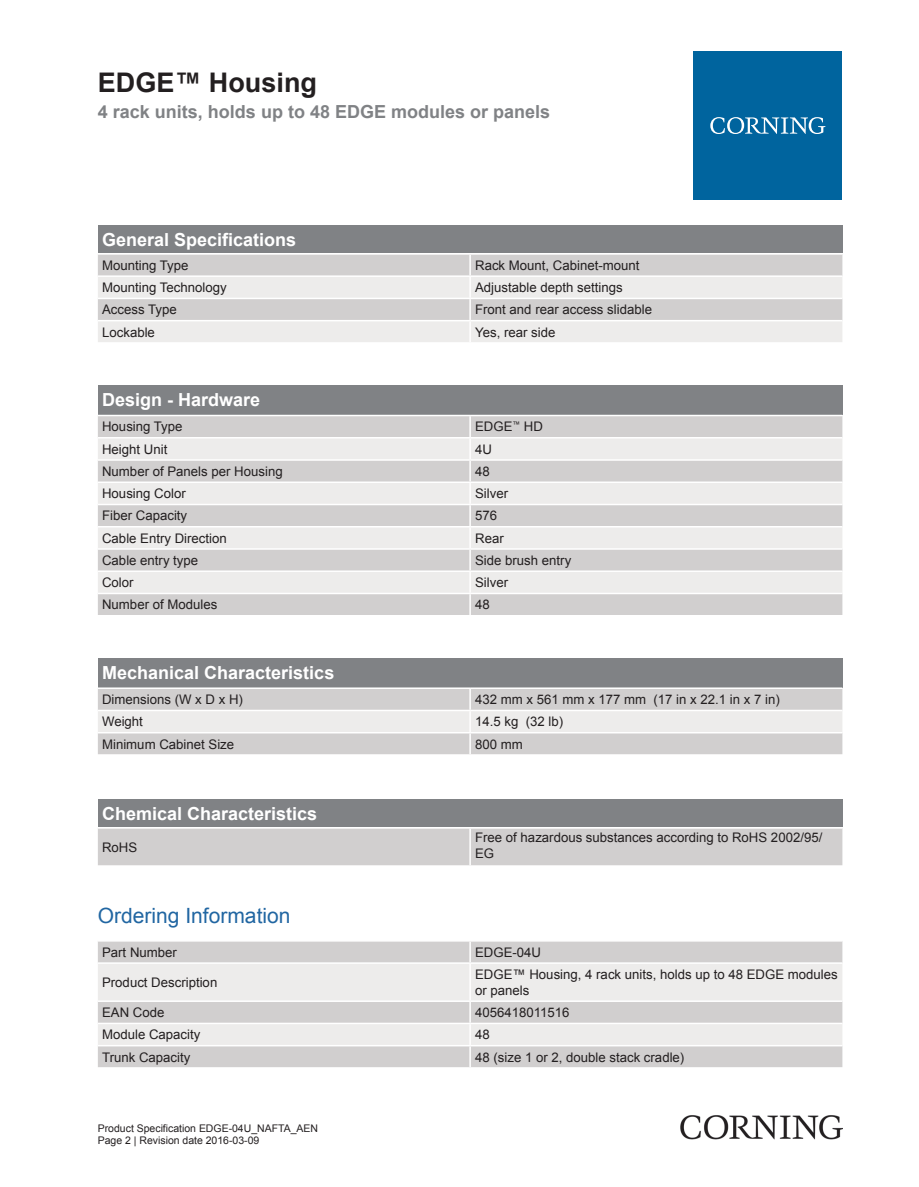
<style>
.page{position:relative;width:919px;height:1187px;background:#fff}
.page>*{position:absolute;margin:0;border:0;box-sizing:border-box;transform-origin:0 0}
.t1{font:700 27px "Arial";color:#231f20}
.t2{font:21px "Arial";color:#2166a2}
.t3{font:700 18px "Arial";color:#fff}
.t4{font:700 18px "Arial";color:#808285}
.t5{font:13.2px/15.9px "Arial";color:#231f20}
.t6{font:10.5px/12.6px "Arial";color:#231f20}
</style>
<div class="page">
<div style="left:98px;top:225px;width:744px;height:28px;background:#808285"></div>
<div style="left:98px;top:255px;width:744px;height:20px;background:#d1cfcf"></div>
<svg style="left:98px;top:277px;width:744px;height:65px;background:#e4e2e2"></svg>
<hr style="left:469px;top:255px;width:2px;height:20px;background:#fff">
<hr style="left:469px;top:277px;width:2px;height:21px;background:#fff">
<hr style="left:469px;top:299px;width:2px;height:21px;background:#fff">
<hr style="left:469px;top:321px;width:2px;height:21px;background:#fff">
<hr style="left:98px;top:298px;width:372px;height:1px;background:#fff">
<hr style="left:470px;top:298px;width:372px;height:1px;background:#fff">
<hr style="left:98px;top:320px;width:372px;height:1px;background:#fff">
<hr style="left:470px;top:320px;width:372px;height:1px;background:#fff">
<div style="left:98px;top:385px;width:744px;height:29px;background:#808285"></div>
<div style="left:98px;top:416px;width:744px;height:199px;background:#d1cfcf"></div>
<svg style="left:98px;top:438px;width:744px;height:154px;background:#e1e0df"></svg>
<hr style="left:469px;top:416px;width:2px;height:21px;background:#fff">
<hr style="left:469px;top:438px;width:2px;height:21px;background:#fff">
<hr style="left:469px;top:460px;width:2px;height:21px;background:#fff">
<hr style="left:469px;top:483px;width:2px;height:20px;background:#fff">
<hr style="left:469px;top:505px;width:2px;height:21px;background:#fff">
<hr style="left:469px;top:527px;width:2px;height:21px;background:#fff">
<hr style="left:469px;top:549px;width:2px;height:21px;background:#fff">
<hr style="left:469px;top:572px;width:2px;height:20px;background:#fff">
<hr style="left:469px;top:594px;width:2px;height:21px;background:#fff">
<hr style="left:98px;top:437px;width:372px;height:1px;background:#fff">
<hr style="left:470px;top:437px;width:372px;height:1px;background:#fff">
<hr style="left:98px;top:459px;width:372px;height:1px;background:#fff">
<hr style="left:470px;top:459px;width:372px;height:1px;background:#fff">
<hr style="left:98px;top:481px;width:372px;height:2px;background:#fff">
<hr style="left:470px;top:481px;width:372px;height:2px;background:#fff">
<hr style="left:98px;top:503px;width:372px;height:2px;background:#fff">
<hr style="left:470px;top:503px;width:372px;height:2px;background:#fff">
<hr style="left:98px;top:526px;width:372px;height:1px;background:#fff">
<hr style="left:470px;top:526px;width:372px;height:1px;background:#fff">
<hr style="left:98px;top:548px;width:372px;height:1px;background:#fff">
<hr style="left:470px;top:548px;width:372px;height:1px;background:#fff">
<hr style="left:98px;top:570px;width:372px;height:2px;background:#fff">
<hr style="left:470px;top:570px;width:372px;height:2px;background:#fff">
<hr style="left:98px;top:592px;width:372px;height:2px;background:#fff">
<hr style="left:470px;top:592px;width:372px;height:2px;background:#fff">
<div style="left:98px;top:657px;width:744px;height:30px;background:#808285"></div>
<div style="left:98px;top:689px;width:744px;height:65px;background:#d1cfcf"></div>
<div style="left:98px;top:711px;width:744px;height:21px;background:#edeceb"></div>
<hr style="left:469px;top:689px;width:2px;height:20px;background:#fff">
<hr style="left:469px;top:711px;width:2px;height:21px;background:#fff">
<hr style="left:469px;top:733px;width:2px;height:21px;background:#fff">
<hr style="left:98px;top:709px;width:372px;height:2px;background:#fff">
<hr style="left:470px;top:709px;width:372px;height:2px;background:#fff">
<hr style="left:98px;top:732px;width:372px;height:1px;background:#fff">
<hr style="left:470px;top:732px;width:372px;height:1px;background:#fff">
<div style="left:98px;top:799px;width:744px;height:28px;background:#808285"></div>
<div style="left:98px;top:828px;width:744px;height:37px;background:#d1cfcf"></div>
<hr style="left:469px;top:828px;width:2px;height:37px;background:#fff">
<div style="left:98px;top:941px;width:744px;height:126px;background:#d1cfcf"></div>
<svg style="left:98px;top:963px;width:744px;height:81px;background:#e6e5e4"></svg>
<hr style="left:469px;top:941px;width:2px;height:21px;background:#fff">
<hr style="left:469px;top:963px;width:2px;height:37px;background:#fff">
<hr style="left:469px;top:1001px;width:2px;height:21px;background:#fff">
<hr style="left:469px;top:1024px;width:2px;height:20px;background:#fff">
<hr style="left:469px;top:1046px;width:2px;height:21px;background:#fff">
<hr style="left:98px;top:962px;width:372px;height:1px;background:#fff">
<hr style="left:470px;top:962px;width:372px;height:1px;background:#fff">
<hr style="left:98px;top:1000px;width:372px;height:1px;background:#fff">
<hr style="left:470px;top:1000px;width:372px;height:1px;background:#fff">
<hr style="left:98px;top:1022px;width:372px;height:2px;background:#fff">
<hr style="left:470px;top:1022px;width:372px;height:2px;background:#fff">
<hr style="left:98px;top:1044px;width:372px;height:2px;background:#fff">
<hr style="left:470px;top:1044px;width:372px;height:2px;background:#fff">
<div style="left:693px;top:51px;width:149px;height:149px;background:#00649e"></div>
<svg style="left:710px;top:117px;width:115px;height:17px"></svg>
<img style="left:680px;top:1115px;width:162px;height:24px">
<h1 class="t1" style="left:98px;top:64px;width:221px">EDGE™ Housing</h1>
<h3 class="t4" style="left:98px;top:100px;width:454px">4 rack units, holds up to 48 EDGE modules or panels</h3>
<h3 class="t3" style="left:102px;top:227px;width:196px">General Specifications</h3>
<p class="t5" style="left:102px;top:257px;width:88px">Mounting Type</p>
<p class="t5" style="left:475px;top:257px;width:166px">Rack Mount, Cabinet-mount</p>
<p class="t5" style="left:102px;top:279px;width:126px">Mounting Technology</p>
<p class="t5" style="left:475px;top:279px;width:149px">Adjustable depth settings</p>
<p class="t5" style="left:102px;top:302px;width:76px">Access Type</p>
<p class="t5" style="left:475px;top:302px;width:178px">Front and rear access slidable</p>
<p class="t5" style="left:102px;top:324px;width:54px">Lockable</p>
<p class="t5" style="left:475px;top:324px;width:82px">Yes, rear side</p>
<h3 class="t3" style="left:102px;top:388px;width:160px">Design - Hardware</h3>
<p class="t5" style="left:102px;top:419px;width:82px">Housing Type</p>
<p class="t5" style="left:475px;top:419px;width:69px">EDGE<sup>™</sup> HD</p>
<p class="t5" style="left:102px;top:441px;width:67px">Height Unit</p>
<p class="t5" style="left:475px;top:441px;width:18px">4U</p>
<p class="t5" style="left:102px;top:463px;width:182px">Number of Panels per Housing</p>
<p class="t5" style="left:475px;top:463px;width:16px">48</p>
<p class="t5" style="left:102px;top:485px;width:85px">Housing Color</p>
<p class="t5" style="left:475px;top:485px;width:35px">Silver</p>
<p class="t5" style="left:102px;top:508px;width:87px">Fiber Capacity</p>
<p class="t5" style="left:475px;top:508px;width:24px">576</p>
<p class="t5" style="left:102px;top:530px;width:126px">Cable Entry Direction</p>
<p class="t5" style="left:475px;top:530px;width:30px">Rear</p>
<p class="t5" style="left:102px;top:552px;width:98px">Cable entry type</p>
<p class="t5" style="left:475px;top:552px;width:98px">Side brush entry</p>
<p class="t5" style="left:102px;top:574px;width:33px">Color</p>
<p class="t5" style="left:475px;top:574px;width:35px">Silver</p>
<p class="t5" style="left:102px;top:597px;width:117px">Number of Modules</p>
<p class="t5" style="left:475px;top:597px;width:16px">48</p>
<h3 class="t3" style="left:102px;top:660px;width:234px">Mechanical Characteristics</h3>
<p class="t5" style="left:102px;top:691px;width:142px">Dimensions (W x D x H)</p>
<p class="t5" style="left:475px;top:691px;width:306px">432 mm x 561 mm x 177 mm (17 in x 22.1 in x 7 in)</p>
<p class="t5" style="left:102px;top:713px;width:42px">Weight</p>
<p class="t5" style="left:475px;top:713px;width:90px">14.5 kg (32 lb)</p>
<p class="t5" style="left:102px;top:736px;width:134px">Minimum Cabinet Size</p>
<p class="t5" style="left:475px;top:736px;width:49px">800 mm</p>
<h3 class="t3" style="left:102px;top:801px;width:217px">Chemical Characteristics</h3>
<p class="t5" style="left:102px;top:839px;width:37px">RoHS</p>
<p class="t5" style="left:475px;top:829px;width:349px">Free of hazardous substances according to RoHS 2002/95/<br>EG</p>
<h2 class="t2" style="left:98px;top:902px;width:194px">Ordering Information</h2>
<p class="t5" style="left:102px;top:944px;width:76px">Part Number</p>
<p class="t5" style="left:475px;top:944px;width:68px">EDGE-04U</p>
<p class="t5" style="left:102px;top:974px;width:117px">Product Description</p>
<p class="t5" style="left:475px;top:966px;width:364px">EDGE™ Housing, 4 rack units, holds up to 48 EDGE modules or panels</p>
<p class="t5" style="left:102px;top:1004px;width:64px">EAN Code</p>
<p class="t5" style="left:475px;top:1004px;width:96px">4056418011516</p>
<p class="t5" style="left:102px;top:1026px;width:100px">Module Capacity</p>
<p class="t5" style="left:475px;top:1026px;width:16px">48</p>
<p class="t5" style="left:102px;top:1048px;width:90px">Trunk Capacity</p>
<p class="t5" style="left:475px;top:1048px;width:211px">48 (size 1 or 2, double stack cradle)</p>
<p class="t6" style="left:98px;top:1121px;width:222px">Product Specification EDGE-04U_NAFTA_AEN<br>Page 2 | Revision date 2016-03-09</p>
</div>
